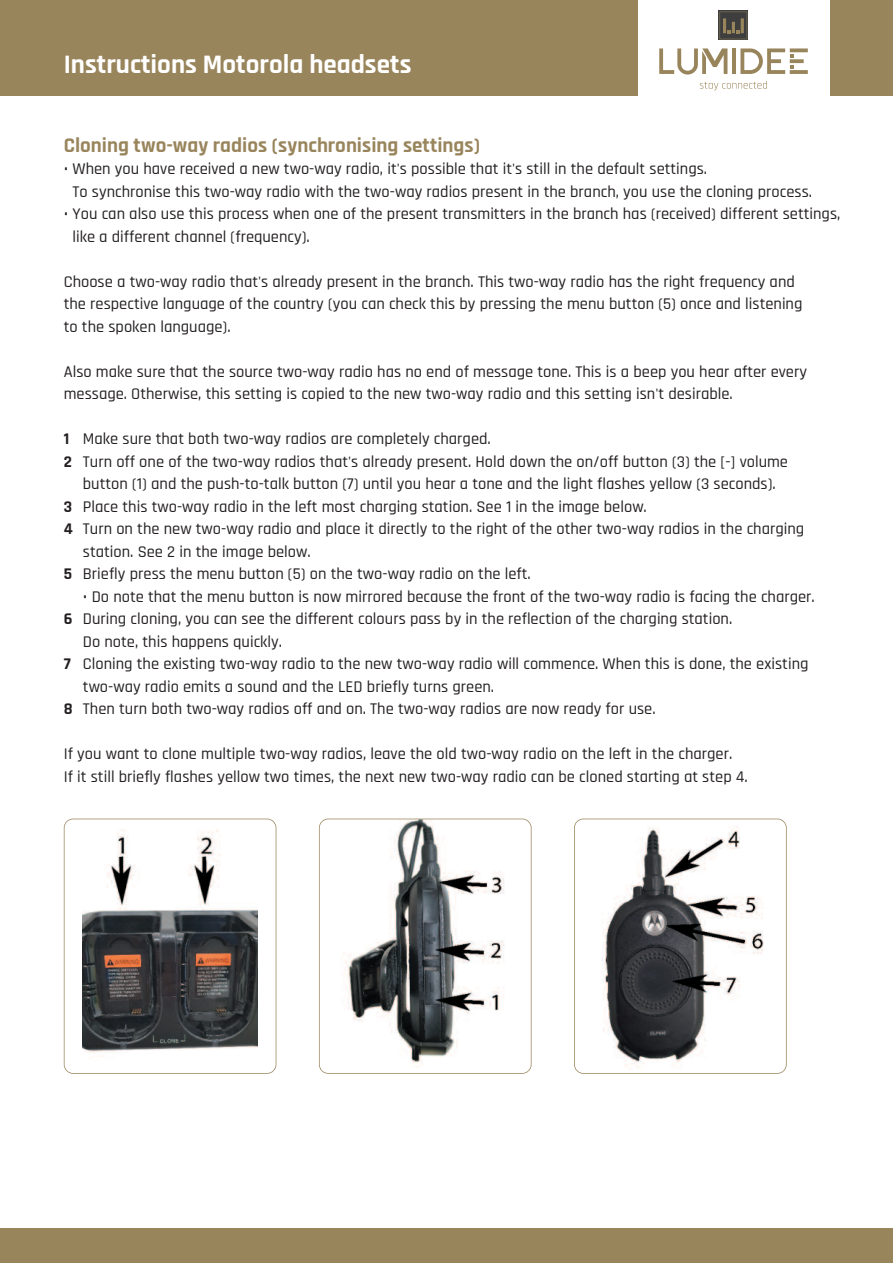
<style>
.page{position:relative;width:893px;height:1263px;background:#fff}
.page>*{position:absolute;margin:0;border:0;box-sizing:border-box;transform-origin:0 0}
.t1{font:700 27px "Rajdhani";color:#fff}
.t2{font:700 21px "Rajdhani";color:#99855c}
.t3{font:500 16.5px/22.5px "Rajdhani";color:#231f20}
.s1{font-weight:700}
</style>
<div class="page">
<div style="left:0;top:1229px;width:893px;height:34px;background:#99855c"></div>
<div style="left:0;top:0;width:893px;height:96px;background:#99855c"></div>
<div style="left:638px;top:0;width:191px;height:98px;background:#fff"></div>
<hr style="left:732px;top:48px;width:4px;height:26px;background:#99855c">
<svg style="left:793px;top:48px;width:15px;height:4px"></svg>
<svg style="left:793px;top:70px;width:15px;height:4px"></svg>
<svg style="left:793px;top:59px;width:11px;height:4px"></svg>
<svg style="left:740px;top:48px;width:53px;height:26px"></svg>
<svg style="left:659px;top:48px;width:68px;height:27px"></svg>
<svg style="left:719px;top:11px;width:29px;height:29px"></svg>
<svg style="left:720px;top:12px;width:27px;height:27px"></svg>
<svg style="left:700px;top:81px;width:67px;height:9px"></svg>
<img style="left:82px;top:829px;width:176px;height:224px">
<div style="left:64px;top:819px;width:212px;height:255px;border:2px solid #99855c;border-radius:9px"></div>
<img style="left:342px;top:822px;width:163px;height:245px">
<div style="left:319px;top:819px;width:212px;height:255px;border:2px solid #99855c;border-radius:9px"></div>
<img style="left:602px;top:826px;width:162px;height:243px">
<div style="left:574px;top:819px;width:213px;height:255px;border:2px solid #99855c;border-radius:9px"></div>
<h1 class="t1" style="left:64px;top:48px;width:349px">Instructions Motorola headsets</h1>
<p class="t2" style="left:64px;top:132px;width:418px">Cloning two-way radios (synchronising settings)</p>
<p class="t3" style="left:72px;top:158px;width:741px;text-indent:-9px">• When you have received a new two-way radio, it's possible that it's still in the default settings.<br>To synchronise this two-way radio with the two-way radios present in the branch, you use the cloning process.</p>
<p class="t3" style="left:72px;top:203px;width:769px;text-indent:-9px">• You can also use this process when one of the present transmitters in the branch has (received) different settings, like a different channel (frequency).</p>
<p class="t3" style="left:64px;top:271px;width:740px">Choose a two-way radio that's already present in the branch. This two-way radio has the right frequency and the respective language of the country (you can check this by pressing the menu button (5) once and listening to the spoken language).</p>
<p class="t3" style="left:64px;top:361px;width:745px">Also make sure that the source two-way radio has no end of message tone. This is a beep you hear after every message. Otherwise, this setting is copied to the new two-way radio and this setting isn't desirable.</p>
<p class="t3" style="left:64px;top:428px;width:428px"><span class="s1">1</span> Make sure that both two-way radios are completely charged.</p>
<p class="t3" style="left:64px;top:451px;width:726px"><span class="s1">2</span> Turn off one of the two-way radios that's already present. Hold down the on/off button (3) the [-] volume</p>
<p class="t3" style="left:83px;top:473px;width:694px">button (1) and the push-to-talk button (7) until you hear a tone and the light flashes yellow (3 seconds).</p>
<p class="t3" style="left:64px;top:496px;width:585px"><span class="s1">3</span> Place this two-way radio in the left most charging station. See 1 in the image below.</p>
<p class="t3" style="left:64px;top:518px;width:742px"><span class="s1">4</span> Turn on the new two-way radio and place it directly to the right of the other two-way radios in the charging</p>
<p class="t3" style="left:83px;top:541px;width:229px">station. See 2 in the image below.</p>
<p class="t3" style="left:64px;top:563px;width:468px"><span class="s1">5</span> Briefly press the menu button (5) on the two-way radio on the left.</p>
<p class="t3" style="left:83px;top:586px;width:733px">• Do note that the menu button is now mirrored because the front of the two-way radio is facing the charger.</p>
<p class="t3" style="left:64px;top:608px;width:670px"><span class="s1">6</span> During cloning, you can see the different colours pass by in the reflection of the charging station.</p>
<p class="t3" style="left:83px;top:631px;width:201px">Do note, this happens quickly.</p>
<p class="t3" style="left:64px;top:653px;width:746px"><span class="s1">7</span> Cloning the existing two-way radio to the new two-way radio will commence. When this is done, the existing</p>
<p class="t3" style="left:83px;top:676px;width:413px">two-way radio emits a sound and the LED briefly turns green.</p>
<p class="t3" style="left:64px;top:698px;width:593px"><span class="s1">8</span> Then turn both two-way radios off and on. The two-way radios are now ready for use.</p>
<p class="t3" style="left:64px;top:743px;width:685px">If you want to clone multiple two-way radios, leave the old two-way radio on the left in the charger.<br>If it still briefly flashes yellow two times, the next new two-way radio can be cloned starting at step 4.</p>
</div>
